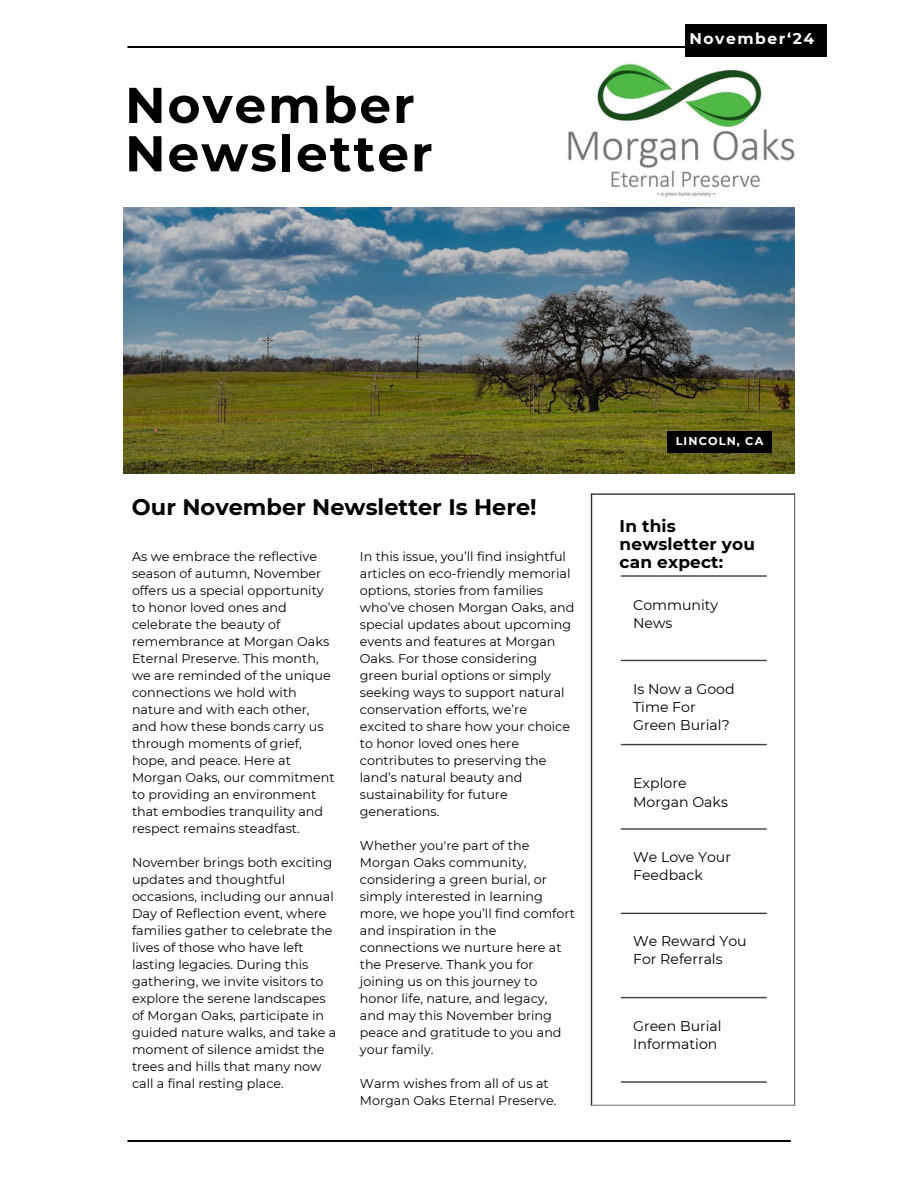
<style>
.page{position:relative;width:918px;height:1188px;background:#fff}
.page>*{position:absolute;margin:0;border:0;box-sizing:border-box;transform-origin:0 0}
.t1{font:700 50.25px/48.3px "Montserrat";letter-spacing:.04em;color:#000}
.t2{font:700 22.5px "Montserrat";color:#000}
.t3{font:700 16.95px/18px "Montserrat";letter-spacing:.01em;color:#000}
.t4{font:700 15.45px "Montserrat";letter-spacing:.1em;color:#fff}
.t5{font:14.1px/18px "Montserrat";color:#000}
.t6{font:12.75px/17px "Montserrat";color:#000}
.t7{font:700 11.25px "Montserrat";letter-spacing:.1em;color:#fff}
</style>
<div class="page">
<img style="left:127px;top:47px;width:558px;height:1px">
<img style="left:127px;top:1140px;width:664px;height:1px">
<img style="left:123px;top:208px;width:672px;height:265px">
<img style="left:590px;top:493px;width:206px;height:613px">
<img style="left:568px;top:56px;width:235px;height:141px">
<div style="left:667px;top:431px;width:104px;height:22px;background:#000"></div>
<div style="left:685px;top:24px;width:141px;height:32px;background:#000"></div>
<h1 class="t1" style="left:125px;top:78px;width:309px">November<br>Newsletter</h1>
<p class="t4" style="left:689px;top:27px;width:126px">November‘24</p>
<h2 class="t2" style="left:132px;top:491px;width:406px">Our November Newsletter Is Here!</h2>
<p class="t6" style="left:132px;top:548px;width:204px">As we embrace the reflective season of autumn, November offers us a special opportunity to honor loved ones and celebrate the beauty of remembrance at Morgan Oaks<br>Eternal Preserve. This month, we are reminded of the unique connections we hold with nature and with each other, and how these bonds carry us through moments of grief, hope, and peace. Here at<br>Morgan Oaks, our commitment to providing an environment that embodies tranquility and respect remains steadfast.</p>
<p class="t6" style="left:132px;top:854px;width:206px">November brings both exciting updates and thoughtful occasions, including our annual<br>Day of Reflection event, where families gather to celebrate the lives of those who have left lasting legacies. During this gathering, we invite visitors to explore the serene landscapes of Morgan Oaks, participate in guided nature walks, and take a moment of silence amidst the trees and hills that many now call a final resting place.</p>
<p class="t6" style="left:360px;top:548px;width:216px">In this issue, you’ll find insightful articles on eco-friendly memorial options, stories from families who’ve chosen Morgan Oaks, and special updates about upcoming events and features at Morgan<br>Oaks. For those considering green burial options or simply seeking ways to support natural conservation efforts, we’re excited to share how your choice to honor loved ones here contributes to preserving the land’s natural beauty and sustainability for future generations.</p>
<p class="t6" style="left:360px;top:837px;width:216px">Whether you're part of the<br>Morgan Oaks community, considering a green burial, or simply interested in learning more, we hope you’ll find comfort and inspiration in the connections we nurture here at the Preserve. Thank you for joining us on this journey to honor life, nature, and legacy, and may this November bring peace and gratitude to you and your family.</p>
<p class="t6" style="left:360px;top:1075px;width:198px">Warm wishes from all of us at<br>Morgan Oaks Eternal Preserve.</p>
<p class="t7" style="left:676px;top:433px;width:89px">LINCOLN, CA</p>
<h3 class="t3" style="left:620px;top:516px;width:137px">In this newsletter you can expect:</h3>
<p class="t5" style="left:633px;top:595px;width:87px">Community<br>News</p>
<p class="t5" style="left:633px;top:680px;width:103px">Is Now a Good<br>Time For<br>Green Burial?</p>
<p class="t5" style="left:633px;top:773px;width:96px;line-height:19.2px">Explore<br>Morgan Oaks</p>
<p class="t5" style="left:633px;top:848px;width:99px">We Love Your<br>Feedback</p>
<p class="t5" style="left:633px;top:932px;width:115px">We Reward You<br>For Referrals</p>
<p class="t5" style="left:633px;top:1016px;width:90px">Green Burial<br>Information</p>
</div>
